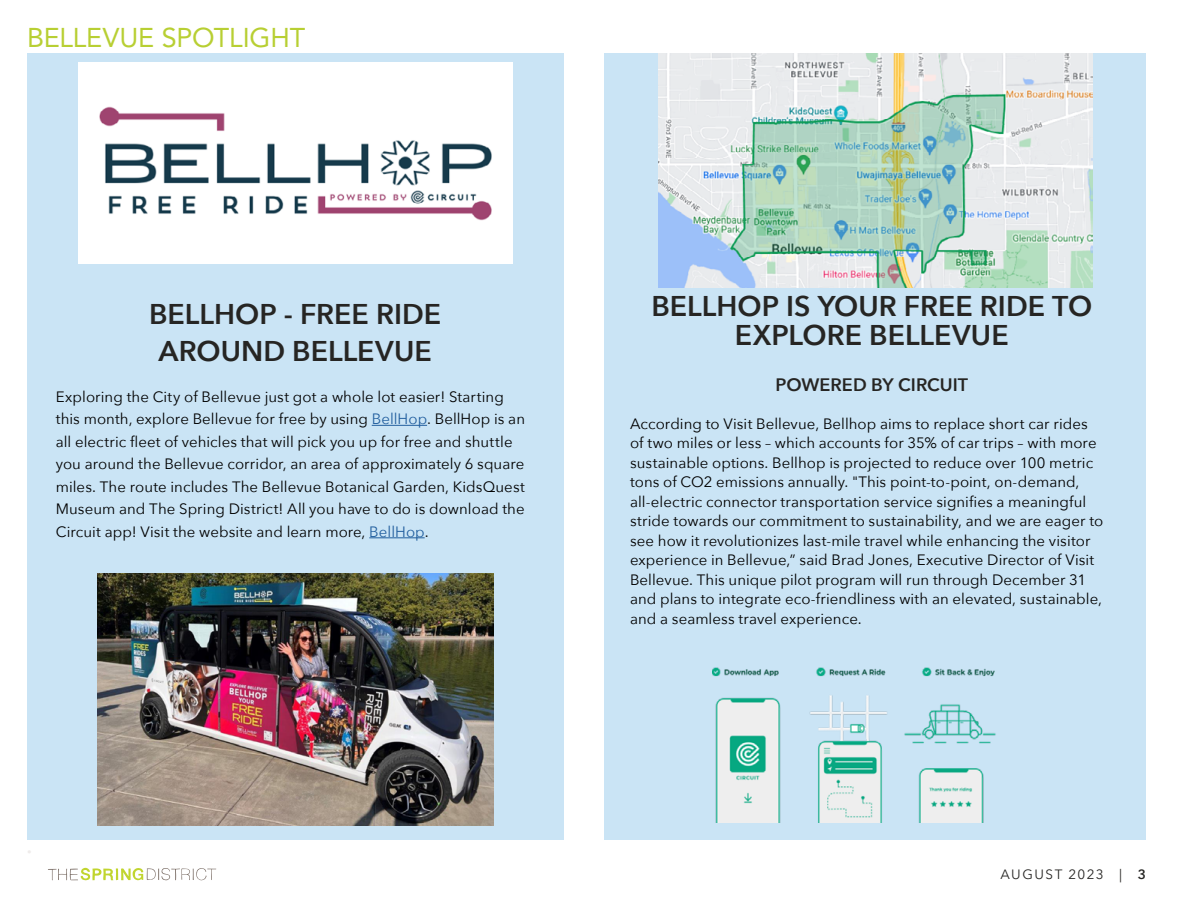
<style>
.page{position:relative;width:1188px;height:918px;background:#fff}
.page>*{position:absolute;margin:0;border:0;box-sizing:border-box;transform-origin:0 0}
.t1{font:600 28.5px/37.5px "Avenir Next";color:#262523;text-align:center}
.t2{font:27px "Avenir LT Std";letter-spacing:-.005em;color:#b8cf33}
.t3{font:600 18px "Avenir Next";letter-spacing:.005em;color:#262523}
.t4{font:15px/19.5px "Avenir Next";letter-spacing:.005em;color:#000}
.t5{font:13.5px "Avenir Next";letter-spacing:.1em;color:#262523}
.s1{color:#215e9e}
.s2{font-weight:600}
</style>
<div class="page">
<div style="left:605px;top:53px;width:541px;height:787px;background:#cae4f5"></div>
<div style="left:27px;top:53px;width:536px;height:787px;background:#cae4f5"></div>
<hr style="left:372px;top:425px;width:55px;height:1px;background:#215e9e">
<hr style="left:369px;top:537px;width:56px;height:1px;background:#215e9e">
<svg style="left:48px;top:868px;width:168px;height:13px"></svg>
<img style="left:78px;top:63px;width:434px;height:200px">
<img style="left:97px;top:574px;width:396px;height:252px">
<img style="left:658px;top:53px;width:434px;height:235px">
<img style="left:713px;top:667px;width:283px;height:155px">
<h2 class="t2" style="left:27px;top:22px;width:280px">BELLEVUE SPOTLIGHT</h2>
<h1 class="t1" style="left:149px;top:294px;width:294px">BELLHOP - FREE RIDE<br>AROUND BELLEVUE</h1>
<p class="t4" style="left:56px;top:385px;width:471px;line-height:22.5px">Exploring the City of Bellevue just got a whole lot easier! Starting this month, explore Bellevue for free by using <span class="s1">BellHop</span>. BellHop is an all electric fleet of vehicles that will pick you up for free and shuttle you around the Bellevue corridor, an area of approximately 6 square miles. The route includes The Bellevue Botanical Garden, KidsQuest Museum and The Spring District! All you have to do is download the Circuit app! Visit the website and learn more, <span class="s1">BellHop</span>.</p>
<h1 class="t1" style="left:651px;top:291px;width:442px;line-height:28.5px">BELLHOP IS YOUR FREE RIDE TO<br>EXPLORE BELLEVUE</h1>
<p class="t3" style="left:775px;top:370px;width:194px">POWERED BY CIRCUIT</p>
<p class="t4" style="left:630px;top:413px;width:475px">According to Visit Bellevue, Bellhop aims to replace short car rides of two miles or less – which accounts for 35% of car trips – with more sustainable options. Bellhop is projected to reduce over 100 metric tons of CO2 emissions annually. "This point-to-point, on-demand, all-electric connector transportation service signifies a meaningful stride towards our commitment to sustainability, and we are eager to see how it revolutionizes last-mile travel while enhancing the visitor experience in Bellevue,” said Brad Jones, Executive Director of Visit Bellevue. This unique pilot program will run through December 31 and plans to integrate eco-friendliness with an elevated, sustainable, and a seamless travel experience.</p>
<p class="t5" style="left:1001px;top:863px;width:147px">AUGUST 2023 | <span class="s2">3</span></p>
</div>
